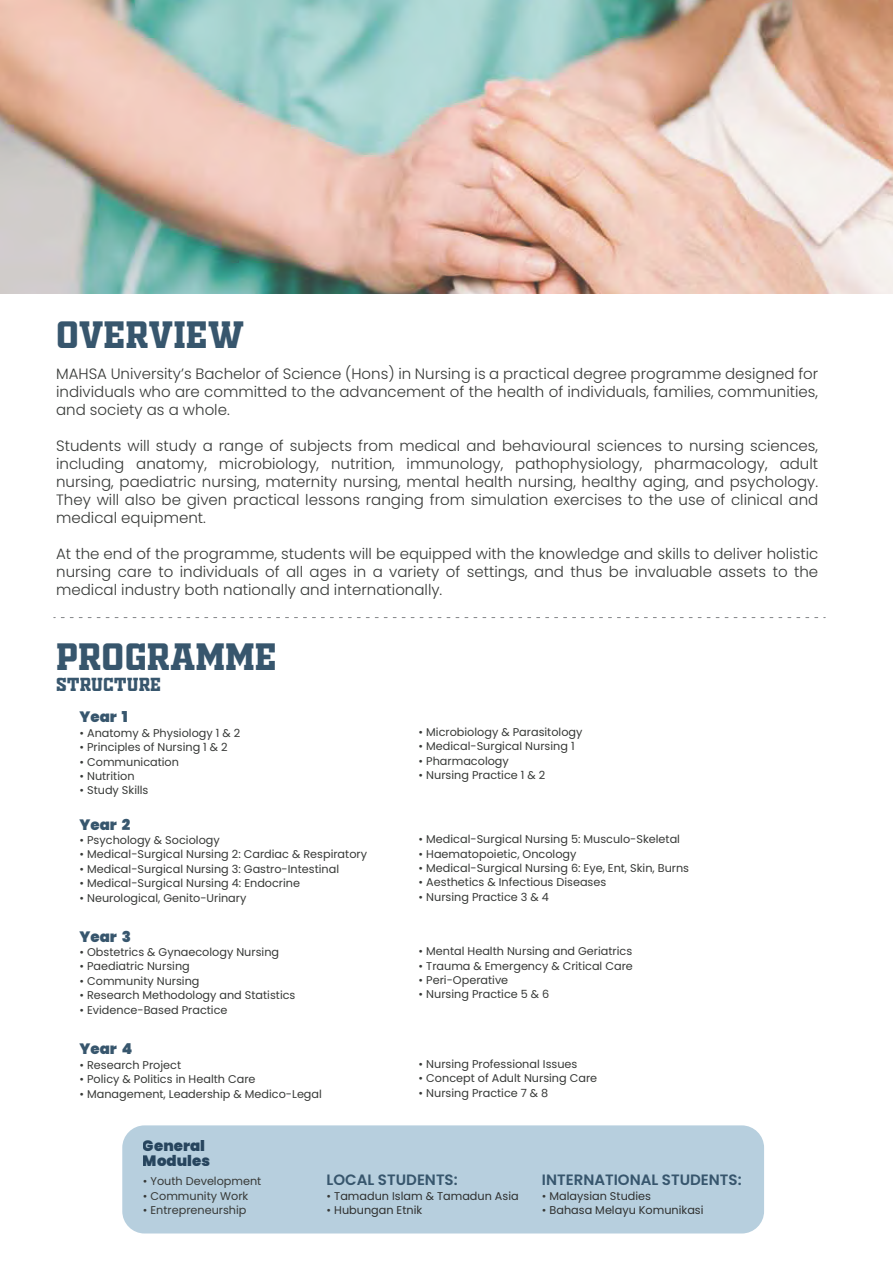
<style>
.page{position:relative;width:893px;height:1263px;background:#fff}
.page>*{position:absolute;margin:0;border:0;box-sizing:border-box;transform-origin:0 0}
.t1{font:36.3px "OLDSPORT02 ATHLETICNCV";color:#37566d}
.t2{font:18px "OLDSPORT02 ATHLETICNCV";color:#37566d}
.t3{font:300 15px/18px "Poppins";color:#373937;text-align:justify}
.t4{font:600 15px "Poppins";color:#37566d}
.t5{font:900 15px/14.4px "Poppins";color:#37566d}
.t6{font:11.25px "Poppins";color:#373937}
.t7{font:11.25px "Poppins";color:#2f302f}
.s1{color:#373937}
</style>
<div class="page">
<div style="left:122px;top:1125px;width:642px;height:108px;background:#b7cfde;border-radius:22px"></div>
<img style="left:0;top:0;width:893px;height:294px">
<svg style="left:61px;top:617px;width:764px;height:1px"></svg>
<h1 class="t1" style="left:56px;top:308px;width:190px">OVERVIEW</h1>
<h3 class="t3" style="left:56px;top:365px;width:764px">MAHSA University’s Bachelor of Science (Hons) in Nursing is a practical degree programme designed for individuals who are committed to the advancement of the health of individuals, families, communities, and society as a whole.</h3>
<p class="t3" style="left:56px;top:437px;width:764px">Students will study a range of subjects from medical and behavioural sciences to nursing sciences, including anatomy, microbiology, nutrition, immunology, pathophysiology, pharmacology, adult nursing, paediatric nursing, maternity nursing, mental health nursing, healthy aging, and psychology.<br>They will also be given practical lessons ranging from simulation exercises to the use of clinical and medical equipment.</p>
<p class="t3" style="left:56px;top:545px;width:764px">At the end of the programme, students will be equipped with the knowledge and skills to deliver holistic nursing care to individuals of all ages in a variety of settings, and thus be invaluable assets to the medical industry both nationally and internationally.</p>
<h1 class="t1" style="left:56px;top:630px;width:222px">PROGRAMME</h1>
<h2 class="t2" style="left:56px;top:671px;width:107px">STRUCTURE</h2>
<h3 class="t5" style="left:79px;top:710px;width:50px">Year 1</h3>
<p class="t6" style="left:79px;top:726px;width:162px">• Anatomy &amp; Physiology 1 &amp; 2</p>
<p class="t6" style="left:79px;top:741px;width:150px">• Principles of Nursing 1 &amp; 2</p>
<p class="t6" style="left:79px;top:755px;width:101px">• Communication</p>
<p class="t6" style="left:79px;top:769px;width:57px">• Nutrition</p>
<p class="t6" style="left:79px;top:784px;width:71px">• Study Skills</p>
<h3 class="t5" style="left:79px;top:817px;width:52px">Year 2</h3>
<p class="t6" style="left:79px;top:833px;width:142px">• Psychology &amp; Sociology</p>
<p class="t6" style="left:79px;top:848px;width:289px">• Medical-Surgical Nursing 2: Cardiac &amp; Respiratory</p>
<p class="t6" style="left:79px;top:862px;width:261px">• Medical-Surgical Nursing 3: Gastro-Intestinal</p>
<p class="t6" style="left:79px;top:877px;width:222px">• Medical-Surgical Nursing 4: Endocrine</p>
<p class="t6" style="left:79px;top:891px;width:168px">• Neurological, Genito-Urinary</p>
<h3 class="t5" style="left:79px;top:929px;width:53px">Year 3</h3>
<p class="t6" style="left:79px;top:945px;width:201px">• Obstetrics &amp; Gynaecology Nursing</p>
<p class="t6" style="left:79px;top:960px;width:112px">• Paediatric Nursing</p>
<p class="t6" style="left:79px;top:974px;width:122px">• Community Nursing</p>
<p class="t6" style="left:79px;top:989px;width:218px">• Research Methodology and Statistics</p>
<p class="t6" style="left:79px;top:1003px;width:150px">• Evidence-Based Practice</p>
<h3 class="t5" style="left:79px;top:1042px;width:55px">Year 4</h3>
<p class="t6" style="left:79px;top:1058px;width:103px">• Research Project</p>
<p class="t6" style="left:79px;top:1073px;width:178px">• Policy &amp; Politics in Health Care</p>
<p class="t6" style="left:79px;top:1087px;width:244px">• Management, Leadership &amp; Medico-Legal</p>
<h3 class="t5" style="left:143px;top:1139px;width:69px">General<br>Modules</h3>
<p class="t6" style="left:419px;top:725px;width:165px">• Microbiology &amp; Parasitology</p>
<p class="t6" style="left:419px;top:740px;width:158px">• Medical-Surgical Nursing 1</p>
<p class="t6" style="left:419px;top:754px;width:92px">• Pharmacology</p>
<p class="t6" style="left:419px;top:769px;width:128px">• Nursing Practice 1 &amp; 2</p>
<p class="t6" style="left:419px;top:833px;width:263px">• Medical-Surgical Nursing 5: Musculo-Skeletal</p>
<p class="t6" style="left:419px;top:847px;width:159px">• Haematopoietic, Oncology</p>
<p class="t6" style="left:419px;top:861px;width:272px">• Medical-Surgical Nursing 6: Eye, Ent, Skin, Burns</p>
<p class="t6" style="left:419px;top:876px;width:189px">• Aesthetics &amp; Infectious Diseases</p>
<p class="t6" style="left:419px;top:890px;width:132px">• Nursing Practice 3 &amp; 4</p>
<p class="t6" style="left:419px;top:945px;width:215px">• Mental Health Nursing and Geriatrics</p>
<p class="t6" style="left:419px;top:959px;width:216px">• Trauma &amp; Emergency &amp; Critical Care</p>
<p class="t6" style="left:419px;top:973px;width:91px">• Peri-Operative</p>
<p class="t6" style="left:419px;top:988px;width:132px">• Nursing Practice 5 &amp; 6</p>
<p class="t6" style="left:419px;top:1057px;width:160px">• Nursing Professional Issues</p>
<p class="t6" style="left:419px;top:1072px;width:180px">• Concept of Adult Nursing Care</p>
<p class="t6" style="left:419px;top:1086px;width:131px">• Nursing Practice 7 &amp; 8</p>
<p class="t6" style="left:143px;top:1175px;width:120px">• Youth Development</p>
<p class="t6" style="left:143px;top:1189px;width:107px">• Community Work</p>
<p class="t6" style="left:143px;top:1203px;width:105px">• Entrepreneurship</p>
<h3 class="t4" style="left:327px;top:1171px;width:133px">LOCAL STUDENTS:</h3>
<p class="t7" style="left:327px;top:1189px;width:194px"><span class="s1">•</span> Tamadun Islam &amp; Tamadun Asia</p>
<p class="t7" style="left:327px;top:1203px;width:97px"><span class="s1">•</span> Hubungan Etnik</p>
<h3 class="t4" style="left:542px;top:1171px;width:201px">INTERNATIONAL STUDENTS:</h3>
<p class="t7" style="left:542px;top:1189px;width:111px"><span class="s1">•</span> Malaysian Studies</p>
<p class="t7" style="left:542px;top:1203px;width:163px"><span class="s1">•</span> Bahasa Melayu Komunikasi</p>
</div>
